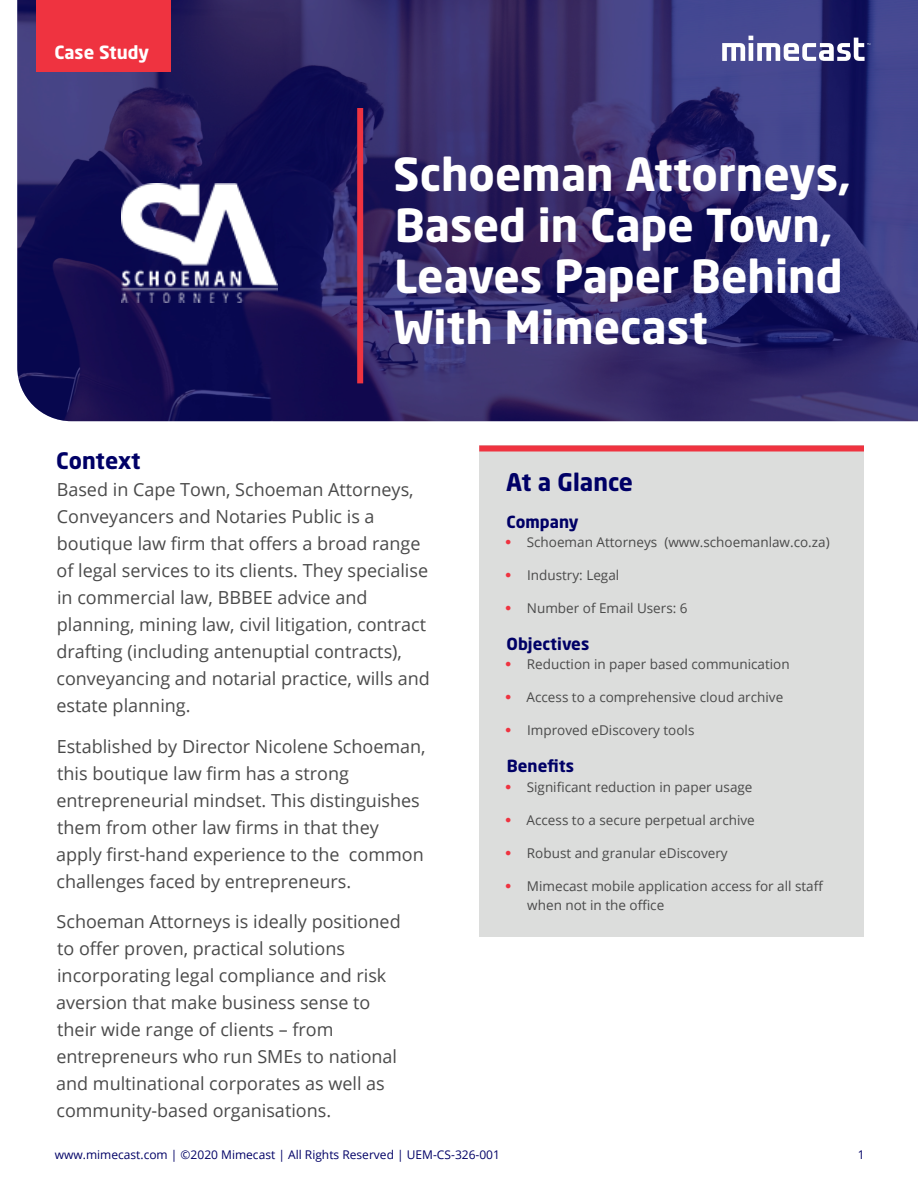
<style>
.page{position:relative;width:918px;height:1188px;background:#fff}
.page>*{position:absolute;margin:0;border:0;box-sizing:border-box;transform-origin:0 0}
.Title_-_Header{font:700 45px/51px "Neo Sans W1 G";color:#fff}
.Breakout_Header{font:700 24px "Neo Sans W1 G";color:#006}
.H2_-_Subheader{font:700 22.5px "Neo Sans W1 G";letter-spacing:-.005em;color:#006}
.Body_Copy{font:18px/27px "Open Sans";color:#4a4a4a}
.Title_DOCTYPE{font:700 18px "Neo Sans W1 G";color:#fff}
.Breakout_-_Subheader{font:700 16.5px "Neo Sans W1 G";color:#006}
.t1{font:13.5px/19.5px "Open Sans";color:#4a4a4a}
.t2{font:12px "Open Sans";color:#006}
.s1{font-family:"Neo Sans W1 G";font-weight:900;color:#ef3340}
</style>
<div class="page">
<img style="left:17px;top:0;width:901px;height:421px">
<div style="left:36px;top:0;width:135px;height:71px;background:#ef3340"></div>
<svg style="left:722px;top:36px;width:148px;height:25px"></svg>
<div style="left:357px;top:108px;width:6px;height:275px;background:#ef3340"></div>
<div style="left:479px;top:446px;width:385px;height:491px;background:#dcdddc"></div>
<div style="left:479px;top:446px;width:385px;height:6px;background:#ef3340"></div>
<img style="left:122px;top:183px;width:156px;height:120px">
<p class="Title_DOCTYPE" style="left:54px;top:41px;width:96px">Case Study</p>
<p class="Title_-_Header" style="left:393px;top:147px;width:459px">Schoeman Attorneys,<br>Based in Cape Town,<br>Leaves Paper Behind<br>With Mimecast</p>
<p class="H2_-_Subheader" style="left:56px;top:447px;width:86px">Context</p>
<p class="Body_Copy" style="left:56px;top:476px;width:375px">Based in Cape Town, Schoeman Attorneys, Conveyancers and Notaries Public is a boutique law firm that offers a broad range of legal services to its clients. They specialise in commercial law, BBBEE advice and planning, mining law, civil litigation, contract drafting (including antenuptial contracts), conveyancing and notarial practice, wills and estate planning.</p>
<p class="Body_Copy" style="left:56px;top:732px;width:371px">Established by Director Nicolene Schoeman, this boutique law firm has a strong entrepreneurial mindset. This distinguishes them from other law firms in that they apply first-hand experience to the common challenges faced by entrepreneurs.</p>
<p class="Body_Copy" style="left:56px;top:908px;width:346px">Schoeman Attorneys is ideally positioned to offer proven, practical solutions incorporating legal compliance and risk aversion that make business sense to their wide range of clients – from entrepreneurs who run SMEs to national and multinational corporates as well as community-based organisations.</p>
<p class="Breakout_Header" style="left:506px;top:467px;width:128px">At a Glance</p>
<p class="Breakout_-_Subheader" style="left:507px;top:511px;width:74px">Company</p>
<p class="t1" style="left:505px;top:532px;width:326px"><span class="s1">•</span> Schoeman Attorneys (www.schoemanlaw.co.za)</p>
<p class="t1" style="left:505px;top:565px;width:115px"><span class="s1">•</span> Industry: Legal</p>
<p class="t1" style="left:505px;top:598px;width:184px"><span class="s1">•</span> Number of Email Users: 6</p>
<p class="Breakout_-_Subheader" style="left:507px;top:633px;width:84px">Objectives</p>
<p class="t1" style="left:505px;top:654px;width:286px"><span class="s1">•</span> Reduction in paper based communication</p>
<p class="t1" style="left:505px;top:687px;width:279px"><span class="s1">•</span> Access to a comprehensive cloud archive</p>
<p class="t1" style="left:505px;top:720px;width:191px"><span class="s1">•</span> Improved eDiscovery tools</p>
<p class="Breakout_-_Subheader" style="left:507px;top:755px;width:69px">Benefits</p>
<p class="t1" style="left:505px;top:777px;width:249px"><span class="s1">•</span> Significant reduction in paper usage</p>
<p class="t1" style="left:505px;top:810px;width:251px"><span class="s1">•</span> Access to a secure perpetual archive</p>
<p class="t1" style="left:505px;top:843px;width:224px"><span class="s1">•</span> Robust and granular eDiscovery</p>
<p class="t1" style="left:527px;top:876px;width:298px;text-indent:-22px"><span class="s1">•</span> Mimecast mobile application access for all staff when not in the office</p>
<p class="t2" style="left:55px;top:1146px;width:447px">www.mimecast.com | ©2020 Mimecast | All Rights Reserved | UEM-CS-326-001</p>
<p class="t2" style="left:858px;top:1146px;width:8px">1</p>
</div>
